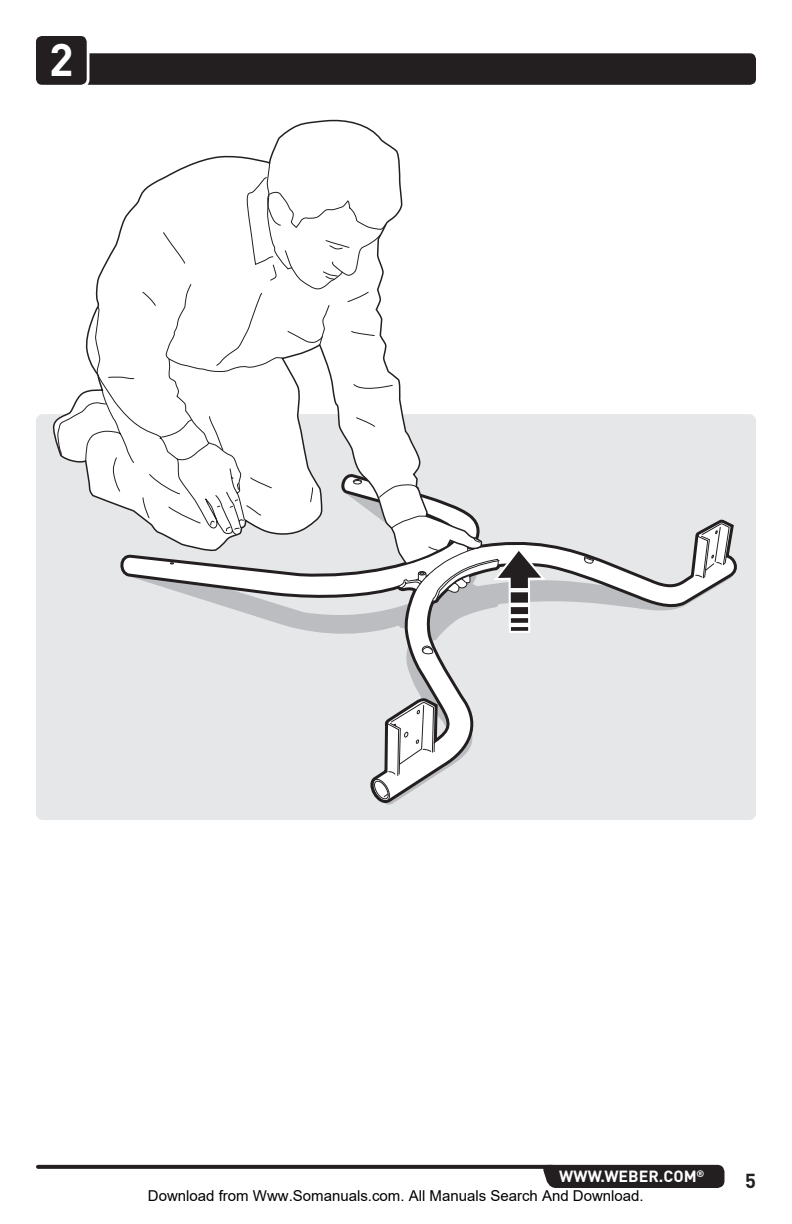
<style>
.page{position:relative;width:792px;height:1224px;background:#fff}
.page>*{position:absolute;margin:0;border:0;box-sizing:border-box;transform-origin:0 0}
.t1{font:45px "DI Nkerned";color:#fff}
.t2{font:20px "DI Nkerned";color:#231f20}
.t3{font:16px "DI Nkerned";color:#fff}
.t4{font:15px "Arial";color:#000}
</style>
<div class="page">
<svg style="left:38px;top:1165px;width:504px;height:4px;background:#2a2627"></svg>
<div style="left:542px;top:1165px;width:183px;height:23px;background:#231f20"></div>
<div style="left:36px;top:414px;width:720px;height:406px;background:#e6e7e9;border-radius:7px"></div>
<svg style="left:701px;top:523px;width:29px;height:56px"></svg>
<svg style="left:550px;top:530px;width:168px;height:81px"></svg>
<svg style="left:583px;top:556px;width:12px;height:9px"></svg>
<svg style="left:57px;top:162px;width:493px;height:641px"></svg>
<div style="left:88px;top:53px;width:668px;height:32px;background:#231f20"></div>
<div style="left:36px;top:36px;width:51px;height:49px;background:#231f20;border-radius:6px"></div>
<h1 class="t1" style="left:49px;top:31px;width:26px">2</h1>
<p class="t3" style="left:559px;top:1166px;width:147px">WWW.WEBER.COM<sup>®</sup></p>
<h2 class="t2" style="left:745px;top:1168px;width:12px">5</h2>
<p class="t4" style="left:148px;top:1187px;width:497px">Download from Www.Somanuals.com. All Manuals Search And Download.</p>
</div>
